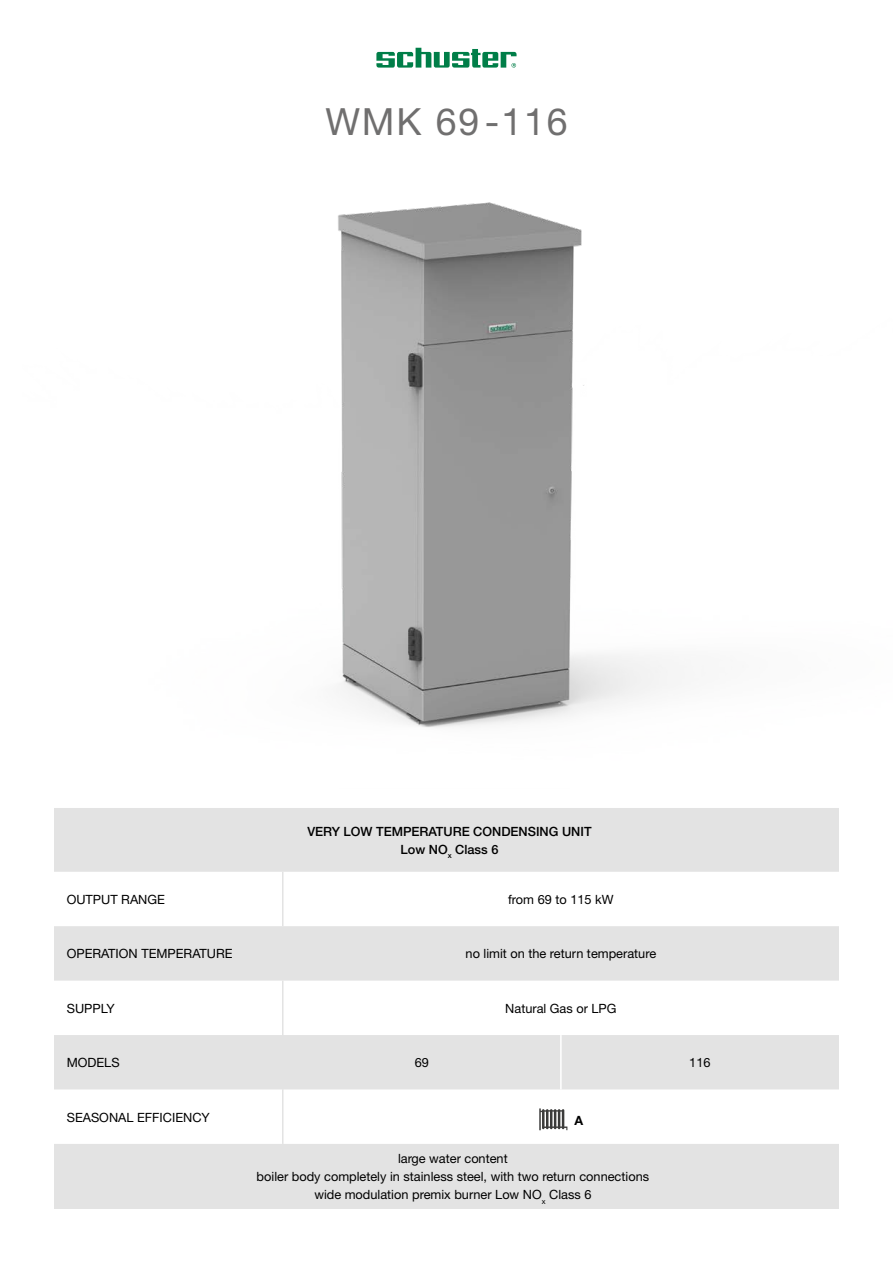
<style>
.page{position:relative;width:893px;height:1263px;background:#fff}
.page>*{position:absolute;margin:0;border:0;box-sizing:border-box;transform-origin:0 0}
.t1{font:37.5px "Helvetica Neue";letter-spacing:.05em;color:#706f6f}
.t2{font:12.75px/18px "Helvetica Neue";color:#000;text-align:center}
.t3{font:500 12.75px/18px "Helvetica Neue";color:#000;text-align:center}
.t4{font:700 12.75px "Helvetica Neue";color:#000}
</style>
<div class="page">
<img style="left:338px;top:47px;width:330px;height:681px">
<svg style="left:54px;top:808px;width:785px;height:401px;fill:#e3e3e3"></svg>
<hr style="left:282px;top:1035px;width:2px;height:54px;background:#e3e3e3">
<hr style="left:282px;top:1089px;width:2px;height:55px;background:#e3e3e3">
<hr style="left:282px;top:981px;width:2px;height:54px;background:#e3e3e3">
<hr style="left:282px;top:872px;width:2px;height:54px;background:#e3e3e3">
<hr style="left:560px;top:1035px;width:2px;height:54px;background:#fff">
<svg style="left:539px;top:1108px;width:28px;height:22px"></svg>
<svg style="left:376px;top:48px;width:141px;height:20px"></svg>
<h1 class="t1" style="left:325px;top:99px;width:244px">WMK 69-116</h1>
<p class="t3" style="left:307px;top:822px;width:286px">VERY LOW TEMPERATURE CONDENSING UNIT<br>Low NO<sub>x</sub> Class 6</p>
<p class="t2" style="left:67px;top:890px;width:100px">OUTPUT RANGE</p>
<p class="t2" style="left:508px;top:890px;width:107px">from 69 to 115 kW</p>
<p class="t2" style="left:67px;top:945px;width:167px">OPERATION TEMPERATURE</p>
<p class="t2" style="left:466px;top:945px;width:192px">no limit on the return temperature</p>
<p class="t2" style="left:67px;top:999px;width:49px">SUPPLY</p>
<p class="t2" style="left:505px;top:999px;width:113px">Natural Gas or LPG</p>
<p class="t2" style="left:67px;top:1053px;width:54px">MODELS</p>
<p class="t2" style="left:415px;top:1053px;width:16px">69</p>
<p class="t2" style="left:689px;top:1053px;width:23px">116</p>
<p class="t2" style="left:67px;top:1108px;width:145px">SEASONAL EFFICIENCY</p>
<p class="t4" style="left:574px;top:1112px;width:10px">A</p>
<p class="t2" style="left:257px;top:1150px;width:394px">large water content<br>boiler body completely in stainless steel, with two return connections wide modulation premix burner Low NO<sub>x</sub> Class 6</p>
</div>
